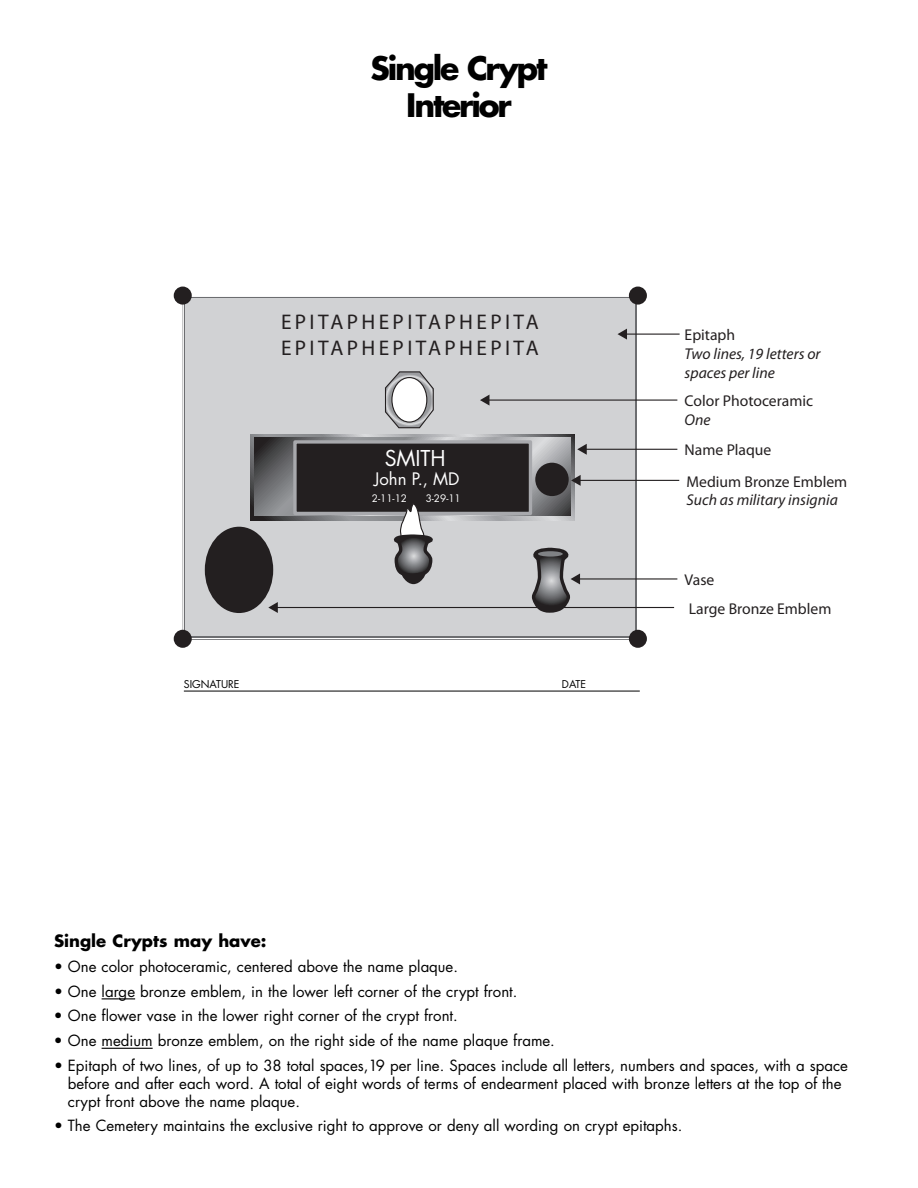
<style>
.page{position:relative;width:918px;height:1188px;background:#fff}
.page>*{position:absolute;margin:0;border:0;box-sizing:border-box;transform-origin:0 0}
.t1{font:700 31.5px/37.3px "Futura";letter-spacing:-.07em;color:#000;text-align:center}
.t2{font:21.3px/25.5px "Myriad Pro";color:#231f20}
.t3{font:21.3px "Futura";color:#fff}
.t4{font:16.8px "Futura";color:#fff}
.t5{font:700 16.5px "Futura";color:#000}
.t6{font:15.6px/31px "Myriad Pro";color:#231f20}
.t7{font:italic 15.6px/18.8px "Myriad Pro";color:#231f20}
.t8{font:15px/18px "Futura";color:#000}
.t9{font:10.5px "Futura";color:#000}
.t10{font:10.05px "Futura";color:#fff}
</style>
<div class="page">
<div style="left:185px;top:298px;width:450px;height:338px;background:#d1d2d4"></div>
<div style="left:174px;top:287px;width:18px;height:18px;background:#231f20;border-radius:50%"></div>
<div style="left:629px;top:287px;width:18px;height:18px;background:#231f20;border-radius:50%"></div>
<div style="left:174px;top:630px;width:18px;height:18px;background:#231f20;border-radius:50%"></div>
<div style="left:629px;top:630px;width:18px;height:18px;background:#231f20;border-radius:50%"></div>
<svg style="left:251px;top:435px;width:324px;height:86px"></svg>
<svg style="left:254px;top:438px;width:317px;height:77px"></svg>
<div style="left:295px;top:442px;width:235px;height:71px;background:#231f20"></div>
<div style="left:293px;top:440px;width:239px;height:75px;border:3px solid #a8a9ad"></div>
<svg style="left:385px;top:371px;width:49px;height:58px"></svg>
<div style="left:392px;top:378px;width:35px;height:44px;background:#fff;border-radius:50%"></div>
<div style="left:391px;top:377px;width:36px;height:46px;border:1px solid #231f20;border-radius:50%"></div>
<div style="left:535px;top:463px;width:34px;height:33px;background:#231f20;border-radius:50%"></div>
<hr style="left:623px;top:334px;width:57px;height:1px;background:#231f20">
<svg style="left:618px;top:329px;width:9px;height:11px"></svg>
<hr style="left:485px;top:400px;width:192px;height:1px;background:#231f20">
<svg style="left:480px;top:395px;width:9px;height:11px"></svg>
<hr style="left:582px;top:449px;width:95px;height:1px;background:#231f20">
<svg style="left:577px;top:444px;width:10px;height:11px"></svg>
<hr style="left:576px;top:480px;width:103px;height:1px;background:#231f20">
<svg style="left:571px;top:475px;width:10px;height:11px"></svg>
<hr style="left:576px;top:578px;width:101px;height:2px;background:#231f20">
<svg style="left:530px;top:547px;width:50px;height:66px"></svg>
<div style="left:205px;top:527px;width:68px;height:86px;background:#231f20;border-radius:50%"></div>
<hr style="left:275px;top:607px;width:399px;height:1px;background:#231f20">
<svg style="left:268px;top:602px;width:10px;height:11px"></svg>
<svg style="left:393px;top:504px;width:45px;height:80px"></svg>
<svg style="left:102px;top:998px;width:33px;height:1px"></svg>
<hr style="left:102px;top:1048px;width:51px;height:1px;background:#000">
<hr style="left:184px;top:691px;width:456px;height:1px;background:#000">
<h1 class="t1" style="left:371px;top:52px;width:178px">Single Crypt<br>Interior</h1>
<h2 class="t2" style="left:281px;top:311px;width:259px">EPITAPHEPITAPHEPITA<br>EPITAPHEPITAPHEPITA</h2>
<h2 class="t3" style="left:385px;top:448px;width:63px">SMITH</h2>
<p class="t4" style="left:374px;top:471px;width:87px">John P., MD</p>
<p class="t10" style="left:372px;top:494px;width:37px">2-11-12</p>
<p class="t10" style="left:426px;top:494px;width:37px">3-29-11</p>
<p class="t9" style="left:184px;top:679px;width:57px">SIGNATURE</p>
<p class="t9" style="left:562px;top:679px;width:26px">DATE</p>
<p class="t6" style="left:685px;top:321px;width:52px">Epitaph</p>
<p class="t7" style="left:685px;top:346px;width:138px">Two lines, 19 letters or spaces per line</p>
<p class="t6" style="left:685px;top:387px;width:130px">Color Photoceramic</p>
<p class="t7" style="left:685px;top:412px;width:28px">One</p>
<p class="t6" style="left:685px;top:436px;width:164px">Name Plaque<br>Medium Bronze Emblem</p>
<p class="t7" style="left:687px;top:492px;width:153px">Such as military insignia</p>
<p class="t6" style="left:685px;top:567px;width:148px;line-height:28.5px">Vase<br>Large Bronze Emblem</p>
<p class="t5" style="left:54px;top:934px;width:214px">Single Crypts may have:</p>
<p class="t8" style="left:54px;top:959px;width:406px">• One color photoceramic, centered above the name plaque.</p>
<p class="t8" style="left:54px;top:983px;width:465px">• One large bronze emblem, in the lower left corner of the crypt front.</p>
<p class="t8" style="left:54px;top:1008px;width:405px">• One flower vase in the lower right corner of the crypt front.</p>
<p class="t8" style="left:54px;top:1033px;width:502px">• One medium bronze emblem, on the right side of the name plaque frame.</p>
<p class="t8" style="left:68px;top:1058px;width:782px;text-indent:-14px">• Epitaph of two lines, of up to 38 total spaces,19 per line. Spaces include all letters, numbers and spaces, with a space before and after each word. A total of eight words of terms of endearment placed with bronze letters at the top of the crypt front above the name plaque.</p>
<p class="t8" style="left:54px;top:1118px;width:630px">• The Cemetery maintains the exclusive right to approve or deny all wording on crypt epitaphs.</p>
</div>
